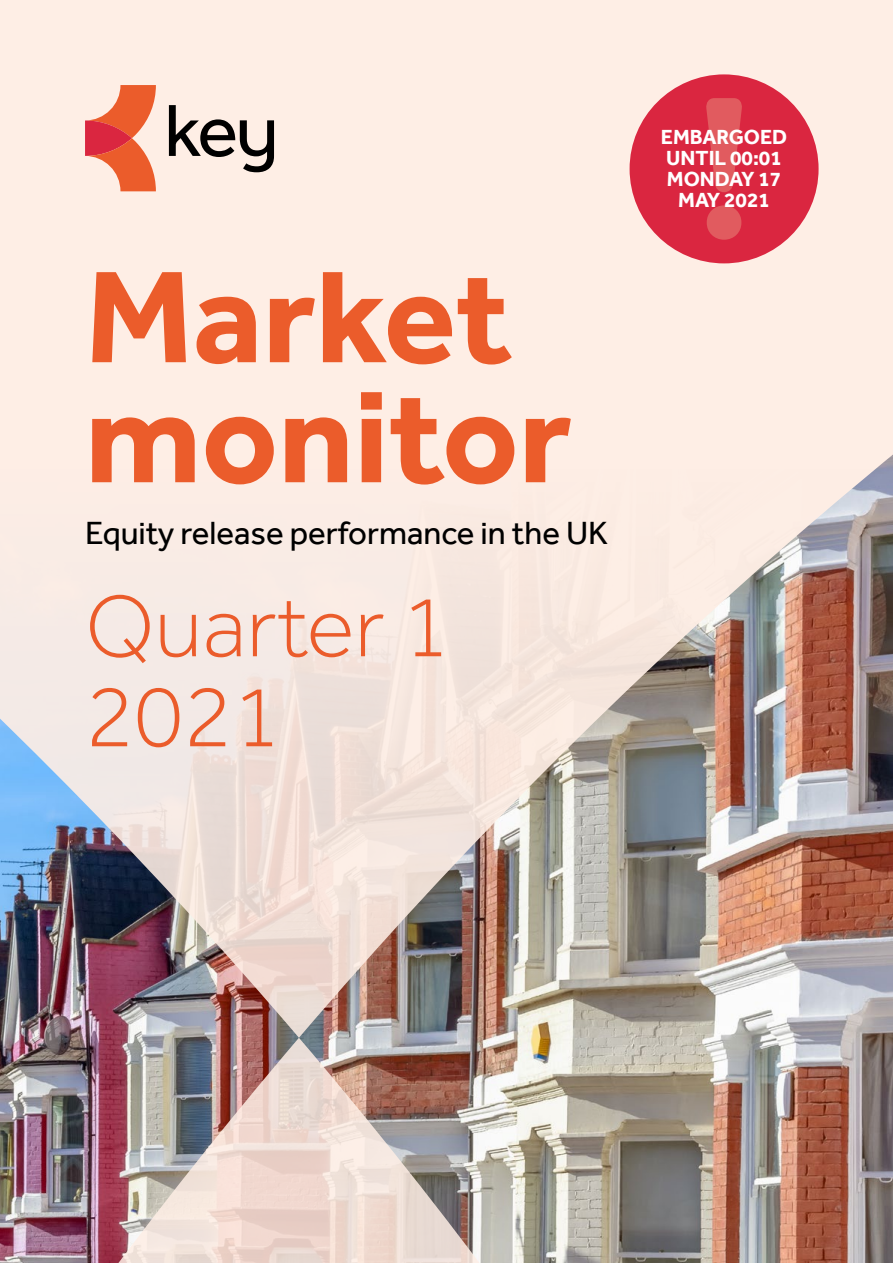
<style>
.page{position:relative;width:893px;height:1263px;background:#fff}
.page>*{position:absolute;margin:0;border:0;box-sizing:border-box;transform-origin:0 0}
.t1{font:700 135px/120px "Effra";color:#eb5c2b}
.t2{font:300 90px/90px "Effra";color:#eb5c2b}
.t3{font:33px "Effra";color:#000}
.t4{font:700 21px/21px "Effra";color:#fff;text-align:center}
</style>
<div class="page">
<img style="left:0;top:1038px;width:893px;height:225px">
<img style="left:0;top:0;width:893px;height:1038px">
<svg style="left:85px;top:85px;width:71px;height:106px;background:#ef8972"></svg>
<svg style="left:169px;top:105px;width:105px;height:67px;background:#b1a69f"></svg>
<div style="left:630px;top:74px;width:189px;height:189px;background:#da2640;border-radius:50%"></div>
<svg style="left:706px;top:98px;width:36px;height:142px"></svg>
<h1 class="t1" style="left:85px;top:256px;width:488px">Market monitor</h1>
<h3 class="t3" style="left:85px;top:513px;width:525px">Equity release performance in the UK</h3>
<h2 class="t2" style="left:85px;top:580px;width:367px">Quarter 1<br>2021</h2>
<p class="t4" style="left:661px;top:127px;width:128px">EMBARGOED<br>UNTIL 00:01<br>MONDAY 17<br>MAY 2021</p>
</div>
